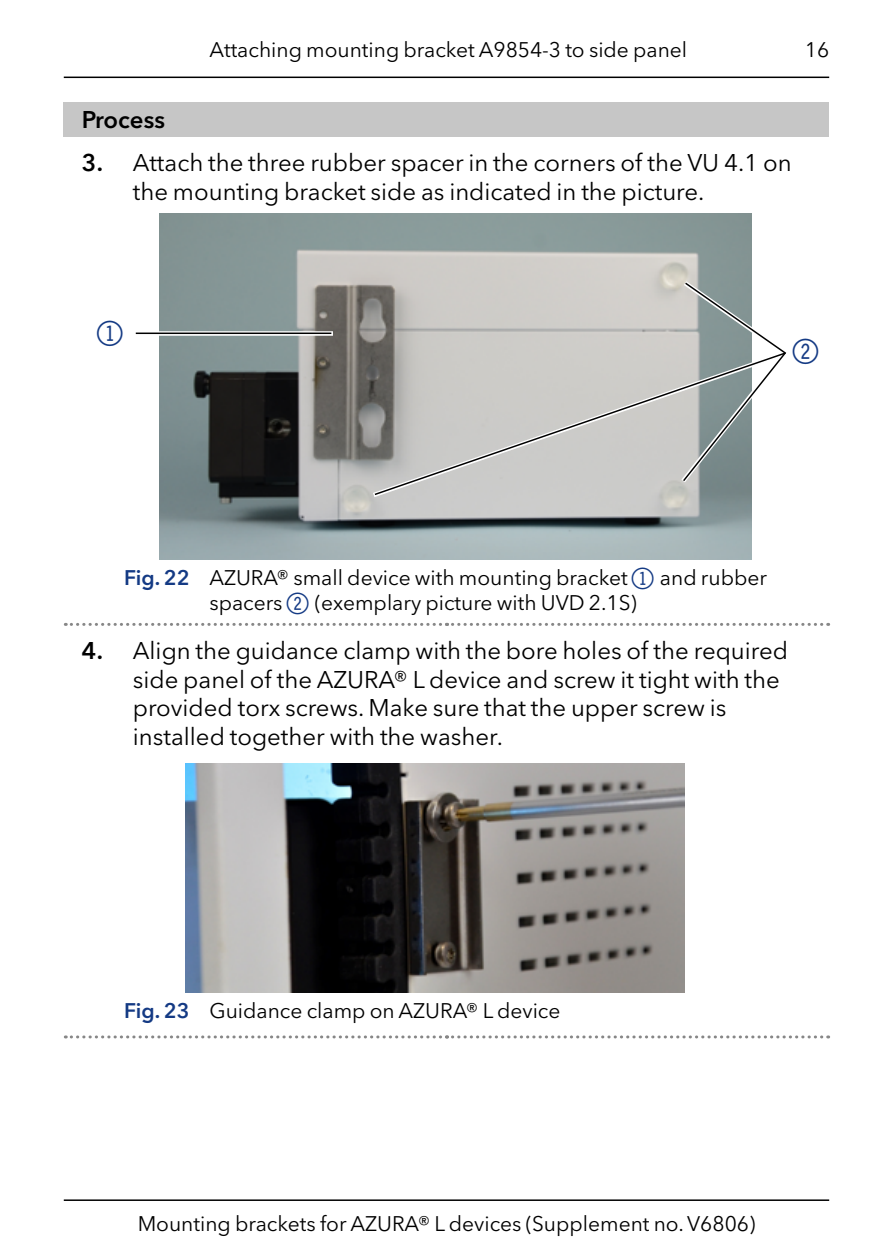
<style>
.page{position:relative;width:893px;height:1259px;background:#fff}
.page>*{position:absolute;margin:0;border:0;box-sizing:border-box;transform-origin:0 0}
.t1{font:42px "Double Digits Round";color:#143a84}
.t2{font:24px/28.5px "Avenir Next W1 G";color:#000}
.t3{font:600 24px "Avenir Next W1 G";color:#000}
.t4{font:21px/25.5px "Avenir Next W1 G";color:#000}
.s1{font-weight:600}
.s2{font-weight:600;color:#143a84}
.s3{font-family:"Double Digits Round";font-size:36px;color:#143a84}
</style>
<div class="page">
<hr style="left:64px;top:1199px;width:765px;height:2px;background:#000">
<hr style="left:64px;top:77px;width:765px;height:1px;background:#000">
<div style="left:64px;top:102px;width:765px;height:34px;background:#c6c6c6"></div>
<svg style="left:65px;top:623px;width:764px;height:3px"></svg>
<svg style="left:65px;top:1035px;width:764px;height:3px"></svg>
<img style="left:159px;top:214px;width:592px;height:345px">
<div style="left:145px;top:331px;width:188px;height:5px;background:#f4f4f4"></div>
<hr style="left:136px;top:332px;width:195px;height:2px;background:#000">
<svg style="left:368px;top:354px;width:384px;height:147px;background:#afb0af"></svg>
<svg style="left:373px;top:351px;width:379px;height:145px;background:#c3c2c0"></svg>
<svg style="left:677px;top:277px;width:110px;height:210px"></svg>
<img style="left:185px;top:763px;width:499px;height:230px">
<p class="t4" style="left:210px;top:37px;width:479px">Attaching mounting bracket A9854-3 to side panel</p>
<p class="t4" style="left:805px;top:37px;width:26px">16</p>
<p class="t3" style="left:82px;top:105px;width:85px">Process</p>
<p class="t2" style="left:133px;top:148px;width:660px;text-indent:-51px"><span class="s1">3.</span> Attach the three rubber spacer in the corners of the VU 4.1 on the mounting bracket side as indicated in the picture.</p>
<h1 class="t1" style="left:97px;top:315px;width:34px">1</h1>
<h1 class="t1" style="left:793px;top:333px;width:34px">2</h1>
<p class="t4" style="left:209px;top:564px;width:559px;text-indent:-85px"><span class="s2">Fig. 22</span> AZURA® small device with mounting bracket <span class="s3">1</span>and rubber spacers <span class="s3">2</span>(exemplary picture with UVD 2.1S)</p>
<p class="t2" style="left:133px;top:637px;width:657px;text-indent:-51px"><span class="s1">4.</span> Align the guidance clamp with the bore holes of the required side panel of the AZURA® L device and screw it tight with the provided torx screws. Make sure that the upper screw is installed together with the washer.</p>
<p class="t4" style="left:124px;top:998px;width:438px"><span class="s2">Fig. 23</span> Guidance clamp on AZURA® L device</p>
<p class="t4" style="left:138px;top:1211px;width:619px">Mounting brackets for AZURA® L devices (Supplement no. V6806)</p>
</div>
